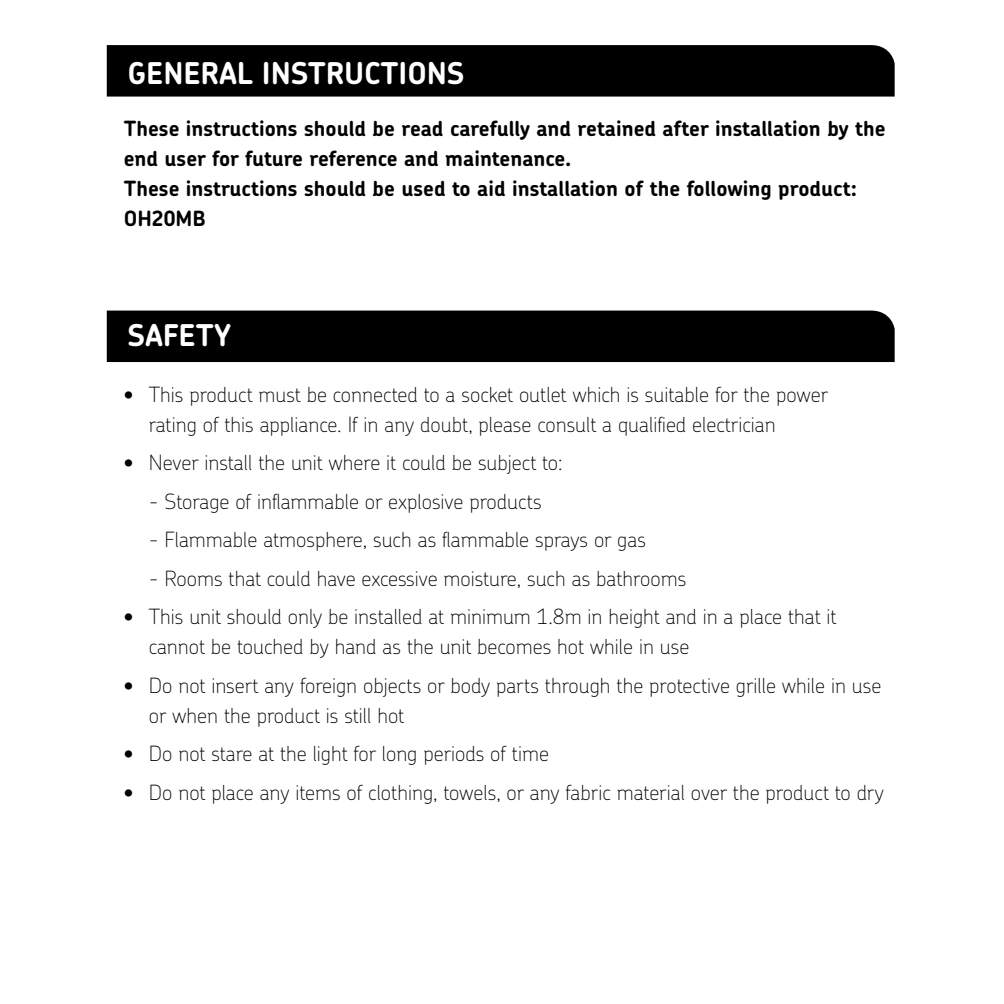
<style>
.page{position:relative;width:1004px;height:1004px;background:#fff}
.page>*{position:absolute;margin:0;border:0;box-sizing:border-box;transform-origin:0 0}
.t1{font:700 30px "Chevin Pro";color:#fff}
.t2{font:100 21px/30px "Chevin Pro";color:#000}
.t3{font:700 21px/30px "Chevin Pro";color:#000}
</style>
<div class="page">
<div style="left:107px;top:45px;width:787px;height:52px;background:#000"></div>
<div style="left:107px;top:310px;width:787px;height:52px;background:#000"></div>
<p class="t1" style="left:127px;top:54px;width:338px">GENERAL INSTRUCTIONS</p>
<p class="t3" style="left:124px;top:113px;width:763px">These instructions should be read carefully and retained after installation by the end user for future reference and maintenance.</p>
<p class="t3" style="left:124px;top:173px;width:734px">These instructions should be used to aid installation of the following product:</p>
<p class="t3" style="left:124px;top:203px;width:84px">OH20MB</p>
<p class="t1" style="left:127px;top:315px;width:104px">SAFETY</p>
<p class="t2" style="left:149px;top:378px;width:681px;text-indent:-25px">• This product must be connected to a socket outlet which is suitable for the power rating of this appliance. If in any doubt, please consult a qualified electrician</p>
<p class="t2" style="left:124px;top:447px;width:440px">• Never install the unit where it could be subject to:</p>
<p class="t2" style="left:149px;top:485px;width:394px">- Storage of inflammable or explosive products</p>
<p class="t2" style="left:149px;top:524px;width:498px">- Flammable atmosphere, such as flammable sprays or gas</p>
<p class="t2" style="left:149px;top:562px;width:539px">- Rooms that could have excessive moisture, such as bathrooms</p>
<p class="t2" style="left:149px;top:601px;width:689px;text-indent:-25px">• This unit should only be installed at minimum 1.8m in height and in a place that it cannot be touched by hand as the unit becomes hot while in use</p>
<p class="t2" style="left:149px;top:669px;width:734px;text-indent:-25px">• Do not insert any foreign objects or body parts through the protective grille while in use or when the product is still hot</p>
<p class="t2" style="left:124px;top:738px;width:427px">• Do not stare at the light for long periods of time</p>
<p class="t2" style="left:124px;top:776px;width:761px">• Do not place any items of clothing, towels, or any fabric material over the product to dry</p>
</div>
